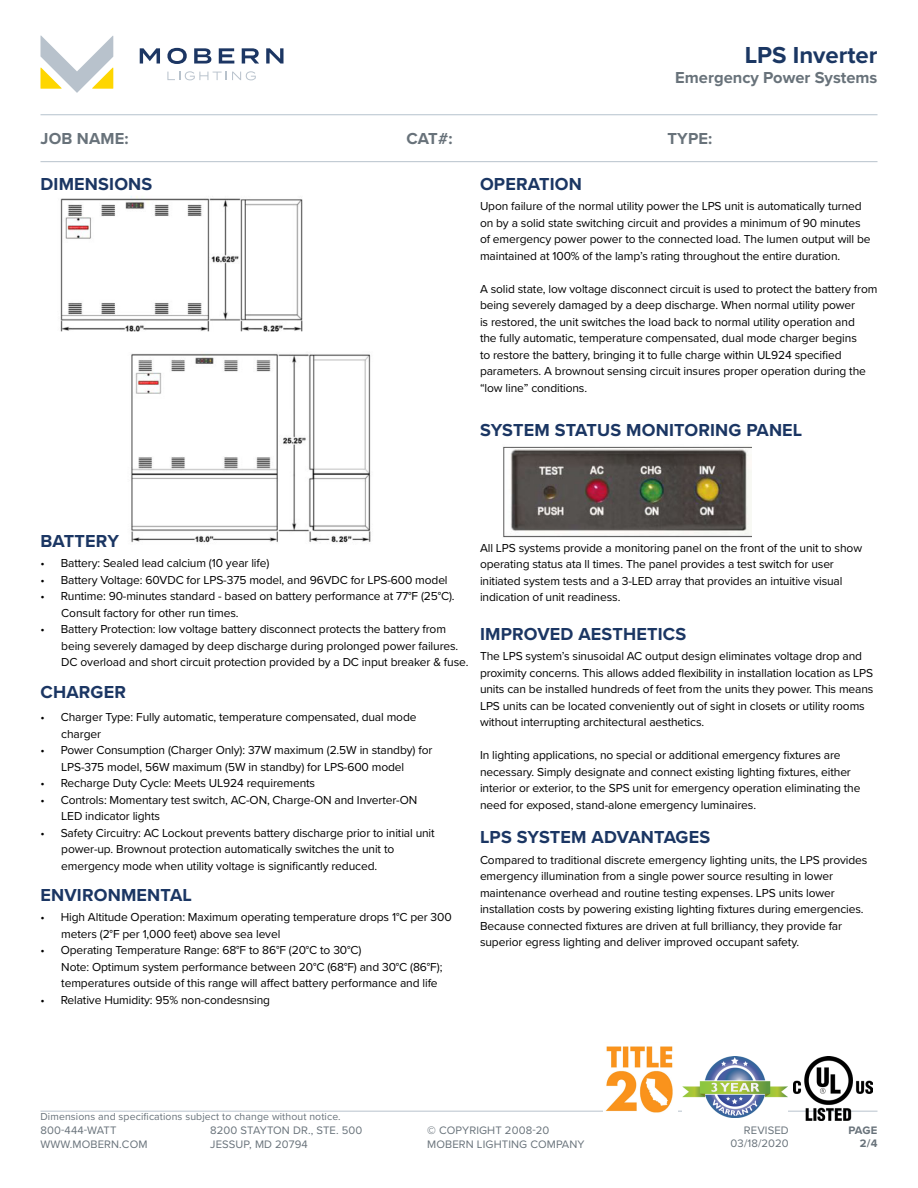
<style>
.page{position:relative;width:918px;height:1188px;background:#fff}
.page>*{position:absolute;margin:0;border:0;box-sizing:border-box;transform-origin:0 0}
.t1{font:700 24px "Proxima Nova";color:#1b3763}
.t2{font:700 18px "Proxima Nova";letter-spacing:.01em;color:#1b3663}
.t3{font:700 16.5px "Proxima Nova";color:#68727a}
.t4{font:12px/16.5px "Proxima Nova";letter-spacing:-.01em;color:#000}
.t5{font:11.25px/13.5px "Proxima Nova";letter-spacing:.01em;color:#68727a}
.t6{font:700 11.25px "Proxima Nova";color:#68727a}
.t7{font:10.5px "Proxima Nova";letter-spacing:.01em;color:#68727a}
.s1{font-weight:700}
</style>
<div class="page">
<svg style="left:40px;top:35px;width:73px;height:58px"></svg>
<svg style="left:140px;top:48px;width:20px;height:16px"></svg>
<svg style="left:167px;top:48px;width:20px;height:16px"></svg>
<svg style="left:194px;top:48px;width:17px;height:16px"></svg>
<svg style="left:219px;top:48px;width:15px;height:16px"></svg>
<svg style="left:242px;top:48px;width:17px;height:16px"></svg>
<svg style="left:266px;top:48px;width:18px;height:16px"></svg>
<svg style="left:167px;top:71px;width:89px;height:9px"></svg>
<hr style="left:40px;top:1111px;width:838px;height:1px;background:#b8c2cc">
<hr style="left:40px;top:114px;width:838px;height:1px;background:#b5c2cd">
<hr style="left:40px;top:161px;width:838px;height:1px;background:#b8c2cc">
<img style="left:793px;top:1056px;width:79px;height:64px">
<img style="left:682px;top:1056px;width:105px;height:61px">
<img style="left:603px;top:1046px;width:74px;height:67px">
<img style="left:60px;top:196px;width:311px;height:347px">
<img style="left:503px;top:446px;width:249px;height:92px">
<h1 class="t1" style="left:745px;top:38px;width:134px">LPS Inverter</h1>
<h3 class="t3" style="left:675px;top:65px;width:204px">Emergency Power Systems</h3>
<h3 class="t3" style="left:40px;top:126px;width:90px">JOB NAME:</h3>
<h3 class="t3" style="left:407px;top:126px;width:48px">CAT#:</h3>
<h3 class="t3" style="left:667px;top:126px;width:46px">TYPE:</h3>
<h2 class="t2" style="left:40px;top:170px;width:113px">DIMENSIONS</h2>
<h2 class="t2" style="left:480px;top:170px;width:103px">OPERATION</h2>
<p class="t4" style="left:480px;top:197px;width:392px">Upon failure of the normal utility power the LPS unit is automatically turned on by a solid state switching circuit and provides a minimum of 90 minutes of emergency power power to the connected load. The lumen output will be maintained at 100% of the lamp’s rating throughout the entire duration.</p>
<p class="t4" style="left:480px;top:280px;width:399px">A solid state, low voltage disconnect circuit is used to protect the battery from being severely damaged by a deep discharge. When normal utility power<br>is restored, the unit switches the load back to normal utility operation and<br>the fully automatic, temperature compensated, dual mode charger begins<br>to restore the battery, bringing it to fulle charge within UL924 specified parameters. A brownout sensing circuit insures proper operation during the “low line” conditions.</p>
<h2 class="t2" style="left:480px;top:416px;width:324px">SYSTEM STATUS MONITORING PANEL</h2>
<h2 class="t2" style="left:40px;top:527px;width:80px">BATTERY</h2>
<p class="t4" style="left:40px;top:554px;width:230px">• Battery: Sealed lead calcium (10 year life)</p>
<p class="t4" style="left:40px;top:571px;width:409px">• Battery Voltage: 60VDC for LPS-375 model, and 96VDC for LPS-600 model</p>
<p class="t4" style="left:61px;top:587px;width:395px;text-indent:-21px">• Runtime: 90-minutes standard - based on battery performance at 77°F (25°C).<br>Consult factory for other run times.</p>
<p class="t4" style="left:61px;top:620px;width:409px;text-indent:-21px">• Battery Protection: low voltage battery disconnect protects the battery from being severely damaged by deep discharge during prolonged power failures.<br>DC overload and short circuit protection provided by a DC input breaker &amp; fuse.</p>
<h2 class="t2" style="left:40px;top:678px;width:87px">CHARGER</h2>
<p class="t4" style="left:61px;top:708px;width:357px;text-indent:-21px">• Charger Type: Fully automatic, temperature compensated, dual mode charger</p>
<p class="t4" style="left:61px;top:741px;width:373px;text-indent:-21px">• Power Consumption (Charger Only): 37W maximum (2.5W in standby) for<br>LPS-375 model, 56W maximum (5W in standby) for LPS-600 model</p>
<p class="t4" style="left:40px;top:774px;width:276px">• Recharge Duty Cycle: Meets UL924 requirements</p>
<p class="t4" style="left:61px;top:791px;width:358px;text-indent:-21px">• Controls: Momentary test switch, AC-ON, Charge-ON and Inverter-ON<br>LED indicator lights</p>
<p class="t4" style="left:61px;top:824px;width:375px;text-indent:-21px">• Safety Circuitry: AC Lockout prevents battery discharge prior to initial unit power-up. Brownout protection automatically switches the unit to emergency mode when utility voltage is significantly reduced.</p>
<h2 class="t2" style="left:40px;top:882px;width:153px">ENVIRONMENTAL</h2>
<p class="t4" style="left:61px;top:909px;width:392px;text-indent:-21px">• High Altitude Operation: Maximum operating temperature drops 1°C per 300 meters (2°F per 1,000 feet) above sea level</p>
<p class="t4" style="left:61px;top:942px;width:383px;text-indent:-21px">• Operating Temperature Range: 68°F to 86°F (20°C to 30°C)<br>Note: Optimum system performance between 20°C (68°F) and 30°C (86°F); temperatures outside of this range will affect battery performance and life</p>
<p class="t4" style="left:40px;top:991px;width:231px">• Relative Humidity: 95% non-condesnsing</p>
<p class="t4" style="left:480px;top:539px;width:384px">All LPS systems provide a monitoring panel on the front of the unit to show operating status ata ll times. The panel provides a test switch for user initiated system tests and a 3-LED array that provides an intuitive visual indication of unit readiness.</p>
<h2 class="t2" style="left:480px;top:620px;width:208px">IMPROVED AESTHETICS</h2>
<p class="t4" style="left:480px;top:647px;width:395px">The LPS system’s sinusoidal AC output design eliminates voltage drop and proximity concerns. This allows added flexibility in installation location as LPS units can be installed hundreds of feet from the units they power. This means LPS units can be located conveniently out of sight in closets or utility rooms without interrupting architectural aesthetics.</p>
<p class="t4" style="left:480px;top:746px;width:382px">In lighting applications, no special or additional emergency fixtures are necessary. Simply designate and connect existing lighting fixtures, either interior or exterior, to the SPS unit for emergency operation eliminating the need for exposed, stand-alone emergency luminaires.</p>
<h2 class="t2" style="left:480px;top:824px;width:232px">LPS SYSTEM ADVANTAGES</h2>
<p class="t4" style="left:480px;top:851px;width:389px">Compared to traditional discrete emergency lighting units, the LPS provides emergency illumination from a single power source resulting in lower maintenance overhead and routine testing expenses. LPS units lower installation costs by powering existing lighting fixtures during emergencies.<br>Because connected fixtures are driven at full brilliancy, they provide far superior egress lighting and deliver improved occupant safety.</p>
<p class="t7" style="left:40px;top:1109px;width:302px">Dimensions and specifications subject to change without notice.</p>
<p class="t5" style="left:40px;top:1123px;width:108px">800-444-WATT<br>WWW.MOBERN.COM</p>
<p class="t5" style="left:210px;top:1123px;width:154px">8200 STAYTON DR., STE. 500<br>JESSUP, MD 20794</p>
<p class="t5" style="left:427px;top:1123px;width:159px"><span class="s1">©</span> COPYRIGHT 2008-20<br>MOBERN LIGHTING COMPANY</p>
<p class="t5" style="left:744px;top:1123px;width:46px">REVISED</p>
<p class="t6" style="left:848px;top:1122px;width:31px">PAGE</p>
<p class="t5" style="left:731px;top:1137px;width:60px">03/18/2020</p>
<p class="t6" style="left:860px;top:1135px;width:19px">2/4</p>
</div>
